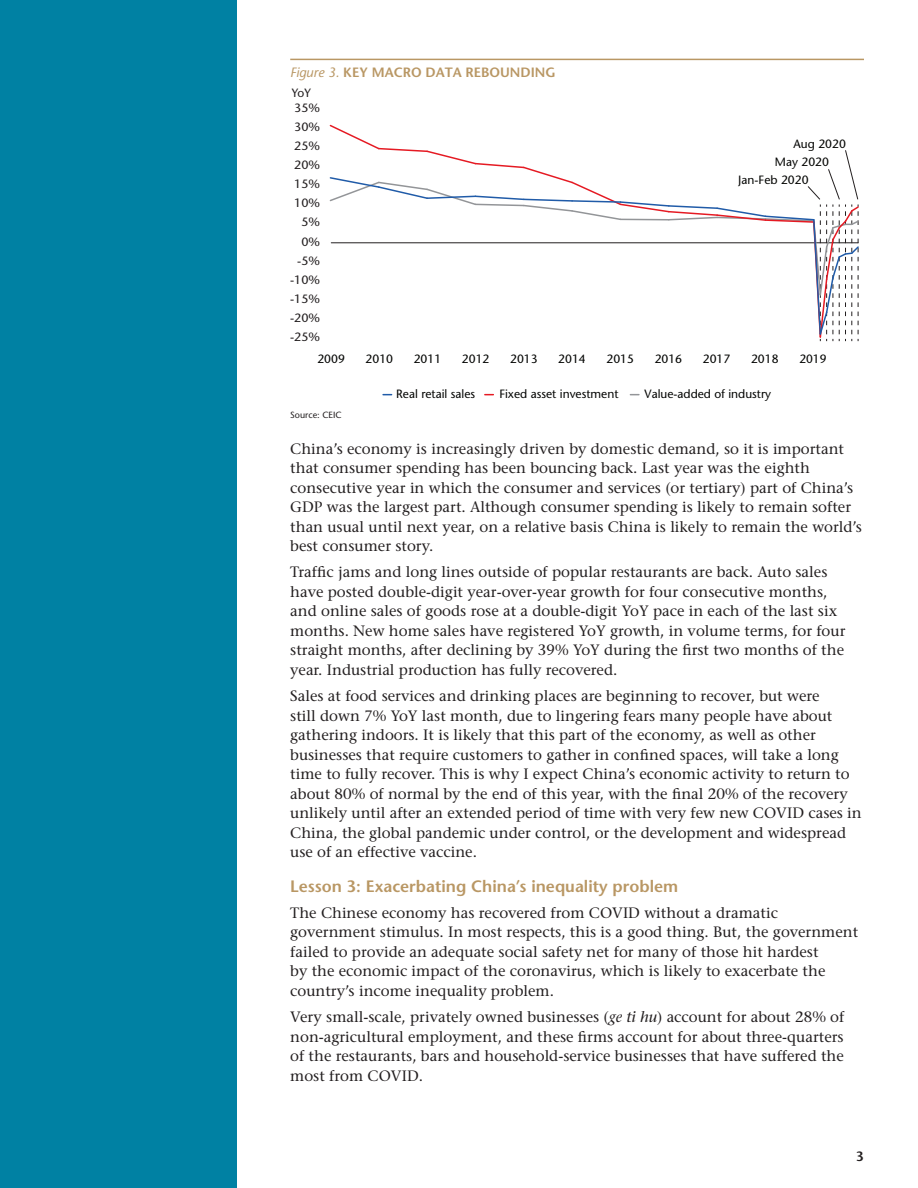
<style>
.page{position:relative;width:918px;height:1188px;background:#fff}
.page>*{position:absolute;margin:0;border:0;box-sizing:border-box;transform-origin:0 0}
._01_Subhead{font:600 16.5px "Stone Sans Std";color:#b99764}
._01_Body_text{font:500 15px/19.5px "Stone Serif Std";color:#231f20}
.t1{font:600 13.5px "Stone Sans Std";color:#b99764}
.t2{font:600 13.5px "Stone Sans Std";color:#231f20}
.t3{font:500 12px "Stone Sans Std";color:#040503}
.t4{font:500 12px "Stone Sans Std";color:#231f20;scale:1.04 1}
.t5{font:500 12px "Stone Sans Std";color:#231f20}
.t6{font:500 9px "Stone Sans Std";color:#231f20}
.s1{font-weight:500;font-style:italic}
.s2{font-style:italic}
</style>
<div class="page">
<div style="left:0;top:0;width:236px;height:1188px;background:#0081a3"></div>
<hr style="left:290px;top:59px;width:574px;height:1px;background:#b99764">
<svg style="left:329px;top:124px;width:530px;height:217px"></svg>
<p class="t1" style="left:290px;top:64px;width:267px"><span class="s1">Figure 3.</span> KEY MACRO DATA REBOUNDING</p>
<p class="t5" style="left:292px;top:85px;width:21px">YoY</p>
<p class="t4" style="left:294px;top:101px;width:26px">35%</p>
<p class="t4" style="left:294px;top:120px;width:26px">30%</p>
<p class="t4" style="left:294px;top:139px;width:26px">25%</p>
<p class="t4" style="left:294px;top:158px;width:26px">20%</p>
<p class="t4" style="left:294px;top:177px;width:26px">15%</p>
<p class="t4" style="left:294px;top:196px;width:26px">10%</p>
<p class="t4" style="left:301px;top:215px;width:19px">5%</p>
<p class="t4" style="left:301px;top:234px;width:19px">0%</p>
<p class="t4" style="left:297px;top:253px;width:23px">-5%</p>
<p class="t4" style="left:290px;top:272px;width:30px">-10%</p>
<p class="t4" style="left:290px;top:292px;width:30px">-15%</p>
<p class="t4" style="left:290px;top:311px;width:30px">-20%</p>
<p class="t4" style="left:290px;top:330px;width:30px">-25%</p>
<p class="t3" style="left:794px;top:137px;width:54px">Aug 2020</p>
<p class="t3" style="left:775px;top:155px;width:56px">May 2020</p>
<p class="t3" style="left:738px;top:173px;width:72px">Jan-Feb 2020</p>
<p class="t3" style="left:317px;top:351px;width:29px">2009</p>
<p class="t3" style="left:366px;top:351px;width:29px">2010</p>
<p class="t3" style="left:414px;top:351px;width:29px">2011</p>
<p class="t3" style="left:462px;top:351px;width:29px">2012</p>
<p class="t3" style="left:510px;top:351px;width:29px">2013</p>
<p class="t3" style="left:558px;top:351px;width:29px">2014</p>
<p class="t3" style="left:606px;top:351px;width:29px">2015</p>
<p class="t3" style="left:655px;top:351px;width:29px">2016</p>
<p class="t3" style="left:703px;top:351px;width:29px">2017</p>
<p class="t3" style="left:751px;top:351px;width:29px">2018</p>
<p class="t3" style="left:799px;top:351px;width:29px">2019</p>
<p class="t6" style="left:290px;top:410px;width:53px">Source: CEIC</p>
<p class="t3" style="left:396px;top:386px;width:80px">Real retail sales</p>
<p class="t3" style="left:499px;top:387px;width:121px">Fixed asset investment</p>
<p class="t3" style="left:645px;top:387px;width:128px">Value-added of industry</p>
<p class="_01_Body_text" style="left:290px;top:439px;width:573px">China’s economy is increasingly driven by domestic demand, so it is important that consumer spending has been bouncing back. Last year was the eighth consecutive year in which the consumer and services (or tertiary) part of China’s GDP was the largest part. Although consumer spending is likely to remain softer than usual until next year, on a relative basis China is likely to remain the world’s best consumer story.</p>
<p class="_01_Body_text" style="left:290px;top:562px;width:557px">Traffic jams and long lines outside of popular restaurants are back. Auto sales have posted double-digit year-over-year growth for four consecutive months, and online sales of goods rose at a double-digit YoY pace in each of the last six months. New home sales have registered YoY growth, in volume terms, for four straight months, after declining by 39% YoY during the first two months of the year. Industrial production has fully recovered.</p>
<p class="_01_Body_text" style="left:290px;top:686px;width:573px">Sales at food services and drinking places are beginning to recover, but were<br>still down 7% YoY last month, due to lingering fears many people have about gathering indoors. It is likely that this part of the economy, as well as other businesses that require customers to gather in confined spaces, will take a long time to fully recover. This is why I expect China’s economic activity to return to about 80% of normal by the end of this year, with the final 20% of the recovery unlikely until after an extended period of time with very few new COVID cases in China, the global pandemic under control, or the development and widespread use of an effective vaccine.</p>
<p class="_01_Subhead" style="left:290px;top:876px;width:390px">Lesson 3: Exacerbating China’s inequality problem</p>
<p class="_01_Body_text" style="left:290px;top:903px;width:570px">The Chinese economy has recovered from COVID without a dramatic government stimulus. In most respects, this is a good thing. But, the government failed to provide an adequate social safety net for many of those hit hardest<br>by the economic impact of the coronavirus, which is likely to exacerbate the country’s income inequality problem.</p>
<p class="_01_Body_text" style="left:290px;top:1007px;width:556px;text-align:justify">Very small-scale, privately owned businesses (<span class="s2">ge ti hu</span>) account for about 28% of non-agricultural employment, and these firms account for about three-quarters of the restaurants, bars and household-service businesses that have suffered the most from COVID.</p>
<p class="t2" style="left:856px;top:1148px;width:9px">3</p>
</div>
